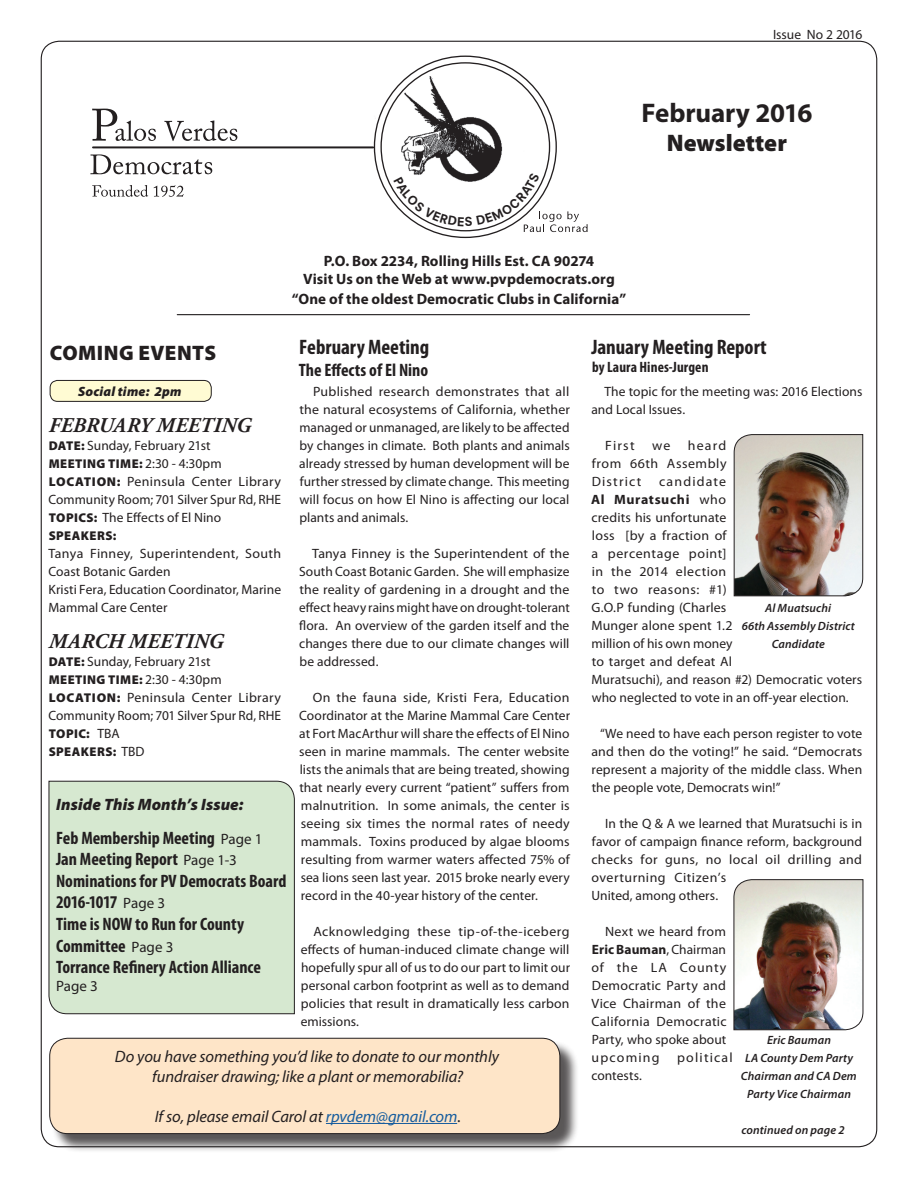
<style>
.page{position:relative;width:918px;height:1188px;background:#fff}
.page>*{position:absolute;margin:0;border:0;box-sizing:border-box;transform-origin:0 0}
.t1{font:700 27px "Myriad Pro";letter-spacing:-.01em;color:#231f20}
.t2{font:900 24px "Myriad Pro";color:#231f20}
.t3{font:700 condensed 21px "Myriad Pro";color:#231f20}
.t4{font:italic 700 21px "Adobe Garamond Pro";letter-spacing:.01em;color:#231f20}
.t5{font:900 21px "Myriad Pro";letter-spacing:.02em;color:#231f20}
.t6{font:700 condensed 18px/21.6px "Myriad Pro";color:#231f20}
.t7{font:italic 16.5px/19.8px "Myriad Pro";letter-spacing:-.005em;color:#231f20;text-align:center}
.t8{font:italic 900 16.5px "Myriad Pro";letter-spacing:.005em;color:#231f20}
.t9{font:700 15px/18px "Myriad Pro";letter-spacing:.005em;color:#231f20;text-align:center}
.t10{font:700 condensed 15px "Myriad Pro";letter-spacing:.01em;color:#231f20}
.t11{font:15px "Myriad Pro";color:#231f20}
.t12{font:13.5px/18px "Myriad Pro";letter-spacing:.005em;color:#231f20;text-align:justify}
.t13{font:italic 900 13.5px "Myriad Pro";letter-spacing:.015em;color:#231f20}
.t14{font:13.5px "Myriad Pro";letter-spacing:.085em;color:#231f20}
.t15{font:900 12.75px/18px "Myriad Pro";letter-spacing:.035em;color:#231f20}
.t16{font:italic 600 12px/18px "Myriad Pro";letter-spacing:.01em;color:#231f20;text-align:center}
.s1{font-weight:900;font-size:12.75px}
.s2{font-weight:400;font-size:13.5px}
.s3{font-weight:400;font-stretch:normal;font-size:15px}
.s4{color:#175d9e}
.s5{font-style:normal}
.s6{font-weight:700}
</style>
<div class="page">
<svg style="left:92px;top:109px;width:64px;height:32px"></svg>
<svg style="left:164px;top:121px;width:73px;height:20px"></svg>
<svg style="left:90px;top:154px;width:122px;height:20px"></svg>
<svg style="left:92px;top:185px;width:56px;height:12px"></svg>
<svg style="left:154px;top:185px;width:30px;height:12px"></svg>
<img style="left:357px;top:55px;width:191px;height:149px">
<hr style="left:93px;top:146px;width:280px;height:2px;background:#231f20">
<hr style="left:177px;top:314px;width:573px;height:1px;background:#231f20">
<div style="left:48px;top:780px;width:247px;height:234px;background:#d6e8d0"></div>
<div style="left:50px;top:380px;width:161px;height:21px;background:#fffbd3;border-radius:8px"></div>
<div style="left:50px;top:380px;width:162px;height:22px;border:1px solid #231f20;border-radius:8px"></div>
<div style="left:52px;top:1040px;width:527px;height:112px;background:#231f20;opacity:.75"></div>
<div style="left:50px;top:1038px;width:510px;height:96px;background:#fee5c8;border-radius:18px"></div>
<hr style="left:326px;top:1123px;width:131px;height:1px;background:#175d9e">
<div style="left:49px;top:1038px;width:511px;height:96px;border:1px solid #231f20;border-radius:18px"></div>
<img style="left:733px;top:434px;width:130px;height:163px">
<img style="left:733px;top:879px;width:131px;height:152px">
<svg style="left:394px;top:173px;width:194px;height:59px"></svg>
<p class="t12" style="left:773px;top:25px;width:91px">Issue No 2 2016</p>
<h1 class="t1" style="left:641px;top:96px;width:173px">February 2016</h1>
<h2 class="t2" style="left:667px;top:127px;width:122px">Newsletter</h2>
<p class="t9" style="left:303px;top:251px;width:313px">P.O. Box 2234, Rolling Hills Est. CA 90274<br>Visit Us on the Web at www.pvpdemocrats.org</p>
<p class="t9" style="left:292px;top:289px;width:336px">“One of the oldest Democratic Clubs in California”</p>
<h3 class="t5" style="left:50px;top:339px;width:168px">COMING EVENTS</h3>
<h3 class="t3" style="left:299px;top:334px;width:131px">February Meeting</h3>
<h3 class="t6" style="left:299px;top:358px;width:131px">The Effects of El Nino</h3>
<p class="t12" style="left:299px;top:382px;width:272px;text-indent:14px">Published research demonstrates that all the natural ecosystems of California, whether managed or unmanaged, are likely to be affected by changes in climate. Both plants and animals already stressed by human development will be further stressed by climate change. This meeting will focus on how El Nino is affecting our local plants and animals.</p>
<p class="t12" style="left:299px;top:544px;width:272px;text-indent:13px">Tanya Finney is the Superintendent of the South Coast Botanic Garden. She will emphasize the reality of gardening in a drought and the effect heavy rains might have on drought-tolerant flora. An overview of the garden itself and the changes there due to our climate changes will be addressed.</p>
<p class="t12" style="left:299px;top:688px;width:272px;text-indent:14px">On the fauna side, Kristi Fera, Education Coordinator at the Marine Mammal Care Center at Fort MacArthur will share the effects of El Nino seen in marine mammals. The center website lists the animals that are being treated, showing that nearly every current “patient” suffers from malnutrition. In some animals, the center is seeing six times the normal rates of needy mammals. Toxins produced by algae blooms resulting from warmer waters affected 75% of sea lions seen last year. 2015 broke nearly every record in the 40-year history of the center.</p>
<p class="t12" style="left:301px;top:922px;width:271px;text-indent:13px">Acknowledging these tip-of-the-iceberg effects of human-induced climate change will hopefully spur all of us to do our part to limit our personal carbon footprint as well as to demand policies that result in dramatically less carbon emissions.</p>
<p class="t13" style="left:78px;top:382px;width:105px">Social time: 2pm</p>
<h3 class="t4" style="left:49px;top:413px;width:204px">FEBRUARY MEETING</h3>
<p class="t12" style="left:49px;top:436px;width:163px"><span class="s1">DATE:</span> Sunday, February 21st</p>
<p class="t15" style="left:49px;top:454px;width:174px">MEETING TIME: <span class="s2">2:30 - 4:30pm</span></p>
<p class="t12" style="left:49px;top:472px;width:234px"><span class="s1">LOCATION:</span> Peninsula Center Library Community Room; 701 Silver Spur Rd, RHE <span class="s1">TOPICS:</span> The Effects of El Nino</p>
<p class="t15" style="left:49px;top:526px;width:69px">SPEAKERS:</p>
<p class="t12" style="left:49px;top:544px;width:234px;text-align:left">Tanya Finney, Superintendent, South<br>Coast Botanic Garden<br>Kristi Fera, Education Coordinator, Marine<br>Mammal Care Center</p>
<h3 class="t4" style="left:49px;top:629px;width:177px">MARCH MEETING</h3>
<p class="t12" style="left:49px;top:652px;width:163px"><span class="s1">DATE:</span> Sunday, February 21st</p>
<p class="t15" style="left:49px;top:670px;width:174px">MEETING TIME: <span class="s2">2:30 - 4:30pm</span></p>
<p class="t12" style="left:49px;top:688px;width:234px"><span class="s1">LOCATION:</span> Peninsula Center Library<br>Community Room; 701 Silver Spur Rd, RHE</p>
<p class="t15" style="left:49px;top:724px;width:97px">TOPIC: <span class="s2">TBA<br></span>SPEAKERS: <span class="s2">TBD</span></p>
<p class="t8" style="left:56px;top:793px;width:189px">Inside This Month’s Issue:</p>
<h3 class="t6" style="left:56px;top:826px;width:232px">Feb Membership Meeting <span class="s3">Page 1<br></span>Jan Meeting Report <span class="s3">Page 1-3<br></span>Nominations for PV Democrats Board<br>2016-1017 <span class="s3">Page 3<br></span>Time is NOW to Run for County<br>Committee <span class="s3">Page 3<br></span>Torrance Refinery Action Alliance</h3>
<p class="t11" style="left:56px;top:977px;width:43px">Page 3</p>
<p class="t7" style="left:115px;top:1047px;width:386px">Do you have something you’d like to donate to our monthly fundraiser drawing; like a plant or memorabilia?</p>
<p class="t7" style="left:155px;top:1106px;width:307px">If so, please email Carol at <span class="s4">rpvdem@gmail.com</span><span class="s5">.</span></p>
<h3 class="t3" style="left:591px;top:334px;width:177px">January Meeting Report</h3>
<p class="t10" style="left:592px;top:358px;width:118px">by Laura Hines-Jurgen</p>
<p class="t12" style="left:591px;top:382px;width:272px;text-indent:13px">The topic for the meeting was: 2016 Elections and Local Issues.</p>
<p class="t12" style="left:605px;top:436px;width:31px">First</p>
<p class="t12" style="left:652px;top:436px;width:20px">we</p>
<p class="t12" style="left:592px;top:436px;width:136px;text-indent:96px">heard from 66th Assembly District</p>
<p class="t12" style="left:591px;top:472px;width:273px;text-align:left;text-indent:68px">candidate<br><span class="s6">Al Muratsuchi</span> who<br>credits his unfortunate<br>loss [by a fraction of<br>a percentage point]<br>in the 2014 election<br>to two reasons: #1)<br>G.O.P funding (Charles<br>Munger alone spent 1.2<br>million of his own money<br>to target and defeat Al<br>Muratsuchi), and reason #2) Democratic voters who neglected to vote in an off-year election.</p>
<p class="t12" style="left:591px;top:724px;width:272px;text-indent:9px">“We need to have each person register to vote and then do the voting!” he said. “Democrats represent a majority of the middle class. When the people vote, Democrats win!”</p>
<p class="t12" style="left:591px;top:814px;width:272px;text-align:left;text-indent:14px">In the Q &amp; A we learned that Muratsuchi is in favor of campaign finance reform, background checks for guns, no local oil drilling and overturning Citizen’s<br>United, among others.</p>
<p class="t12" style="left:591px;top:922px;width:137px;text-indent:14px">Next we heard from <span class="s6">Eric Bauman</span>, Chairman of the LA County Democratic Party and Vice Chairman of the California Democratic Party, who spoke about upcoming</p>
<p class="t16" style="left:742px;top:599px;width:115px">Al Muatsuchi<br>66th Assembly District<br>Candidate</p>
<p class="t16" style="left:741px;top:1031px;width:117px">Eric Bauman<br>LA County Dem Party<br>Chairman and CA Dem<br>Party Vice Chairman</p>
<p class="t14" style="left:677px;top:1049px;width:57px">political</p>
<p class="t12" style="left:591px;top:1066px;width:52px">contests.</p>
<p class="t16" style="left:741px;top:1121px;width:105px">continued on page 2</p>
</div>
